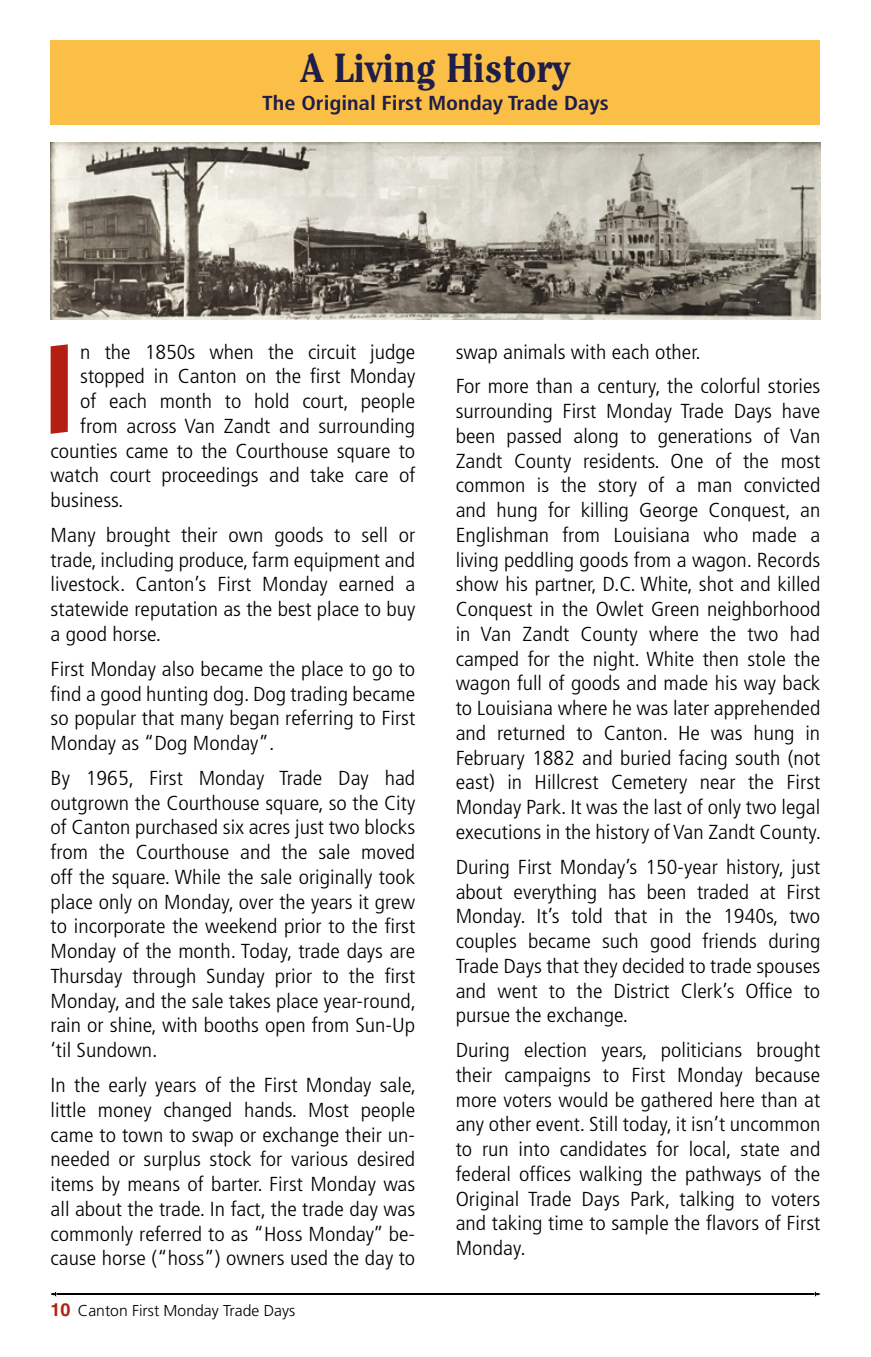
<style>
.page{position:relative;width:871px;height:1357px;background:#fff}
.page>*{position:absolute;margin:0;border:0;box-sizing:border-box;transform-origin:0 0}
.t1{font:700 126px "Itc Kabel";color:#b51f11;scale:.8 1}
.t2{font:700 condensed 40.5px "Cheltenham";color:#1e1e48}
.t3{font:300 condensed 20.25px/24.8px "Frutiger";color:#000;text-align:justify;scale:1.1 1}
.t4{font:700 condensed 20.25px "Frutiger";color:#1e1e48;scale:1.1 1}
.t5{font:300 15.75px "Frutiger";color:#000}
.s1{font-family:"Helvetica";font-weight:700;font-size:18px;color:#b51f11}
</style>
<div class="page">
<div style="left:51px;top:40px;width:769px;height:85px;background:#fbbf47"></div>
<hr style="left:57px;top:1293px;width:756px;height:2px;background:#000">
<svg style="left:51px;top:1292px;width:6px;height:4px"></svg>
<svg style="left:813px;top:1292px;width:7px;height:4px"></svg>
<img style="left:51px;top:142px;width:769px;height:177px">
<h2 class="t2" style="left:301px;top:43px;width:271px">A Living History</h2>
<p class="t4" style="left:262px;top:91px;width:316px">The Original First Monday Trade Days</p>
<h1 class="t1" style="left:45px;top:313px;width:37px">I</h1>
<p class="t3" style="left:80px;top:339px;width:306px">n the 1850s when the circuit judge</p>
<p class="t3" style="left:80px;top:364px;width:306px">stopped in Canton on the first Monday</p>
<p class="t3" style="left:80px;top:389px;width:306px">of each month to hold court, people</p>
<p class="t3" style="left:80px;top:414px;width:306px">from across Van Zandt and surrounding</p>
<p class="t3" style="left:51px;top:438px;width:333px">counties came to the Courthouse square to</p>
<p class="t3" style="left:51px;top:463px;width:333px">watch court proceedings and take care of</p>
<p class="t3" style="left:51px;top:488px;width:68px">business.</p>
<p class="t3" style="left:51px;top:523px;width:333px">Many brought their own goods to sell or trade, including produce, farm equipment and livestock. Canton’s First Monday earned a statewide reputation as the best place to buy a good horse.</p>
<p class="t3" style="left:51px;top:657px;width:333px">First Monday also became the place to go to find a good hunting dog. Dog trading became so popular that many began referring to First Monday as “Dog Monday”.</p>
<p class="t3" style="left:51px;top:766px;width:334px">By 1965, First Monday Trade Day had outgrown the Courthouse square, so the City of Canton purchased six acres just two blocks from the Courthouse and the sale moved off the square. While the sale originally took place only on Monday, over the years it grew to incorporate the weekend prior to the first Monday of the month. Today, trade days are Thursday through Sunday prior to the first Monday, and the sale takes place year-round, rain or shine, with booths open from Sun-Up ‘til Sundown.</p>
<p class="t3" style="left:51px;top:1073px;width:334px">In the early years of the First Monday sale, little money changed hands. Most people came to town to swap or exchange their un&shy;needed or surplus stock for various desired items by means of barter. First Monday was all about the trade. In fact, the trade day was commonly referred to as “Hoss Monday’’ be&shy;cause horse (“hoss”) owners used the day to</p>
<p class="t5" style="left:51px;top:1302px;width:246px"><span class="s1">10</span> Canton First Monday Trade Days</p>
<p class="t3" style="left:456px;top:334px;width:333px;line-height:34.9px">swap animals with each other.<br>For more than a century, the colorful stories</p>
<p class="t3" style="left:456px;top:399px;width:334px">surrounding First Monday Trade Days have been passed along to generations of Van Zandt County residents. One of the most common is the story of a man convicted and hung for killing George Conquest, an Englishman from Louisiana who made a living peddling goods from a wagon. Records show his partner, D.C. White, shot and killed Conquest in the Owlet Green neighborhood in Van Zandt County where the two had camped for the night. White then stole the wagon full of goods and made his way back to Louisiana where he was later apprehended and returned to Canton. He was hung in February 1882 and buried facing south (not east) in Hillcrest Cemetery near the First Monday Park. It was the last of only two legal executions in the history of Van Zandt County.</p>
<p class="t3" style="left:456px;top:855px;width:333px">During First Monday’s 150-year history, just about everything has been traded at First Monday. It’s told that in the 1940s, two couples became such good friends during Trade Days that they decided to trade spouses and went to the District Clerk’s Office to pursue the exchange.</p>
<p class="t3" style="left:456px;top:1038px;width:333px">During election years, politicians brought their campaigns to First Monday because more voters would be gathered here than at any other event. Still today, it isn’t uncommon to run into candidates for local, state and federal offices walking the pathways of the Original Trade Days Park, talking to voters and taking time to sample the flavors of First Monday.</p>
</div>
